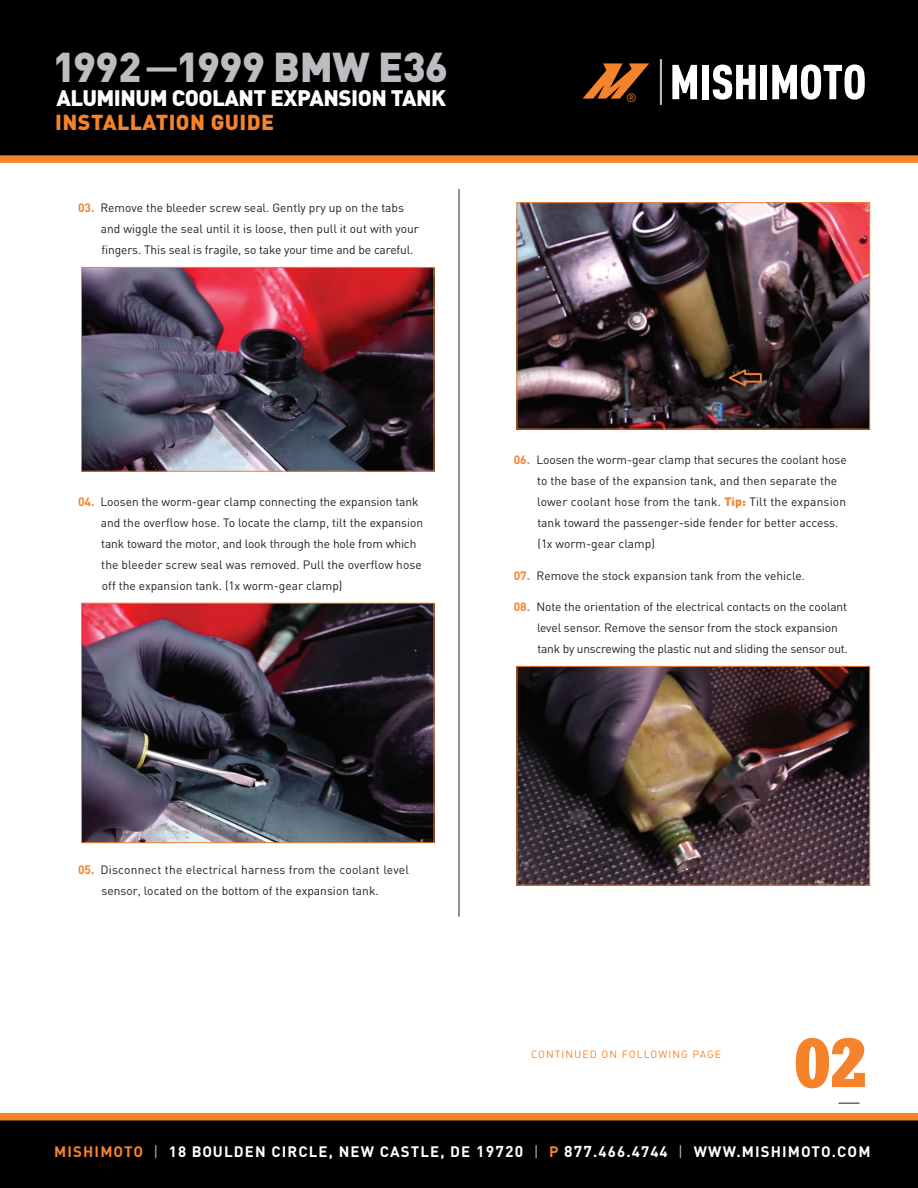
<style>
.page{position:relative;width:918px;height:1188px;background:#fff}
.page>*{position:absolute;margin:0;border:0;box-sizing:border-box;transform-origin:0 0}
.t1{font:72px "URW Egyptienne T Bold Extr Narr";color:#f5832b}
.t2{font:900 41.25px "DIN";letter-spacing:-.01em;color:#bcbdc0}
.t3{font:900 22.2px "DIN";letter-spacing:-.02em;color:#fff}
.t4{font:900 21.45px "DIN";letter-spacing:.02em;color:#f5832b}
.t5{font:700 15px "DIN";letter-spacing:.075em;color:#fff}
.t6{font:12px/21px "DIN";letter-spacing:-.005em;color:#231f20}
.t7{font:12px "DIN";color:#f5832b}
.t8{font:10.5px "DIN Regular Alternate";letter-spacing:.1em;color:#f5832b}
.s1{font-weight:700;font-size:33px}
.s2{font-weight:700;color:#f5832b}
.s3{font-weight:900;color:#f5832b}
.s4{color:#f58424}
.s5{font-weight:400;color:#bcbdc0}
.s6{font-size:15.6px}
.s7{color:#f5832b}
</style>
<div class="page">
<div style="left:0;top:0;width:918px;height:163px;background:#000001"></div>
<svg style="left:672px;top:65px;width:25px;height:34px"></svg>
<div style="left:702px;top:65px;width:7px;height:34px;background:#fff"></div>
<svg style="left:713px;top:65px;width:43px;height:35px"></svg>
<div style="left:760px;top:65px;width:7px;height:34px;background:#fff"></div>
<svg style="left:772px;top:64px;width:93px;height:36px"></svg>
<svg style="left:583px;top:63px;width:66px;height:36px"></svg>
<hr style="left:660px;top:59px;width:2px;height:46px;background:#bcbdc0">
<svg style="left:839px;top:1103px;width:21px;height:1px"></svg>
<hr style="left:459px;top:189px;width:1px;height:728px;background:#231f20">
<svg style="left:0;top:1113px;width:918px;height:75px;fill:#000001"></svg>
<img style="left:83px;top:269px;width:349px;height:200px">
<div style="left:81px;top:267px;width:353px;height:204px;border:1px solid #f5832b"></div>
<img style="left:83px;top:605px;width:349px;height:236px">
<div style="left:81px;top:603px;width:353px;height:240px;border:1px solid #f5832b"></div>
<img style="left:519px;top:204px;width:349px;height:223px">
<div style="left:517px;top:202px;width:353px;height:227px;border:1px solid #f5832b"></div>
<img style="left:519px;top:668px;width:349px;height:215px">
<div style="left:517px;top:666px;width:353px;height:219px;border:1px solid #f5832b"></div>
<h2 class="t2" style="left:53px;top:39px;width:397px">1992<span class="s1">—</span>1999 BMW E36</h2>
<h3 class="t3" style="left:56px;top:83px;width:391px">ALUMINUM COOLANT EXPANSION TANK</h3>
<h3 class="t4" style="left:55px;top:108px;width:220px">INSTALLATION GUIDE</h3>
<p class="t6" style="left:101px;top:197px;width:319px;text-indent:-23px"><span class="s2">03.</span> Remove the bleeder screw seal. Gently pry up on the tabs and wiggle the seal until it is loose, then pull it out with your fingers. This seal is fragile, so take your time and be careful.</p>
<p class="t7" style="left:626px;top:90px;width:12px">®</p>
<p class="t6" style="left:101px;top:491px;width:324px;text-indent:-23px"><span class="s2">04.</span> Loosen the worm-gear clamp connecting the expansion tank and the overflow hose. To locate the clamp, tilt the expansion tank toward the motor, and look through the hole from which the bleeder screw seal was removed. Pull the overflow hose off the expansion tank. (1x worm-gear clamp)</p>
<p class="t6" style="left:537px;top:449px;width:311px;text-indent:-23px"><span class="s2">06.</span> Loosen the worm-gear clamp that secures the coolant hose to the base of the expansion tank, and then separate the lower coolant hose from the tank. <span class="s3">Tip:</span> Tilt the expansion tank toward the passenger-side fender for better access. (1x worm-gear clamp)</p>
<p class="t6" style="left:514px;top:565px;width:293px"><span class="s2">07.</span> Remove the stock expansion tank from the vehicle.</p>
<p class="t6" style="left:537px;top:596px;width:312px;text-indent:-23px"><span class="s2">08.</span> Note the orientation of the electrical contacts on the coolant level sensor. Remove the sensor from the stock expansion tank by unscrewing the plastic nut and sliding the sensor out.</p>
<p class="t6" style="left:78px;top:859px;width:333px;text-align:center"><span class="s2">05.</span> Disconnect the electrical harness from the coolant level sensor, located on the bottom of the expansion tank.</p>
<p class="t8" style="left:531px;top:1047px;width:191px">CONTINUED ON FOLLOWING PAGE</p>
<h1 class="t1" style="left:794px;top:1020px;width:74px">02</h1>
<p class="t5" style="left:42px;top:1142px;width:628px"><span class="s4">MISHIMOTO</span> <span class="s5">|</span> 18 BOULDEN CIRCLE, NEW CASTLE, DE <span class="s6">19720</span> <span class="s5">|</span> <span class="s4">P</span> <span class="s6">1</span>.<span class="s6">877</span>.GOMISHI</p>
<p class="t5" style="left:54px;top:1142px;width:818px"><span class="s7">MISHIMOTO</span> <span class="s5">|</span> 18 BOULDEN CIRCLE, NEW CASTLE, DE <span class="s6">19720</span> <span class="s5">|</span> <span class="s7">P</span> <span class="s6">877</span>.466.4744 <span class="s5">|</span> WWW.MISHIMOTO.COM</p>
</div>
